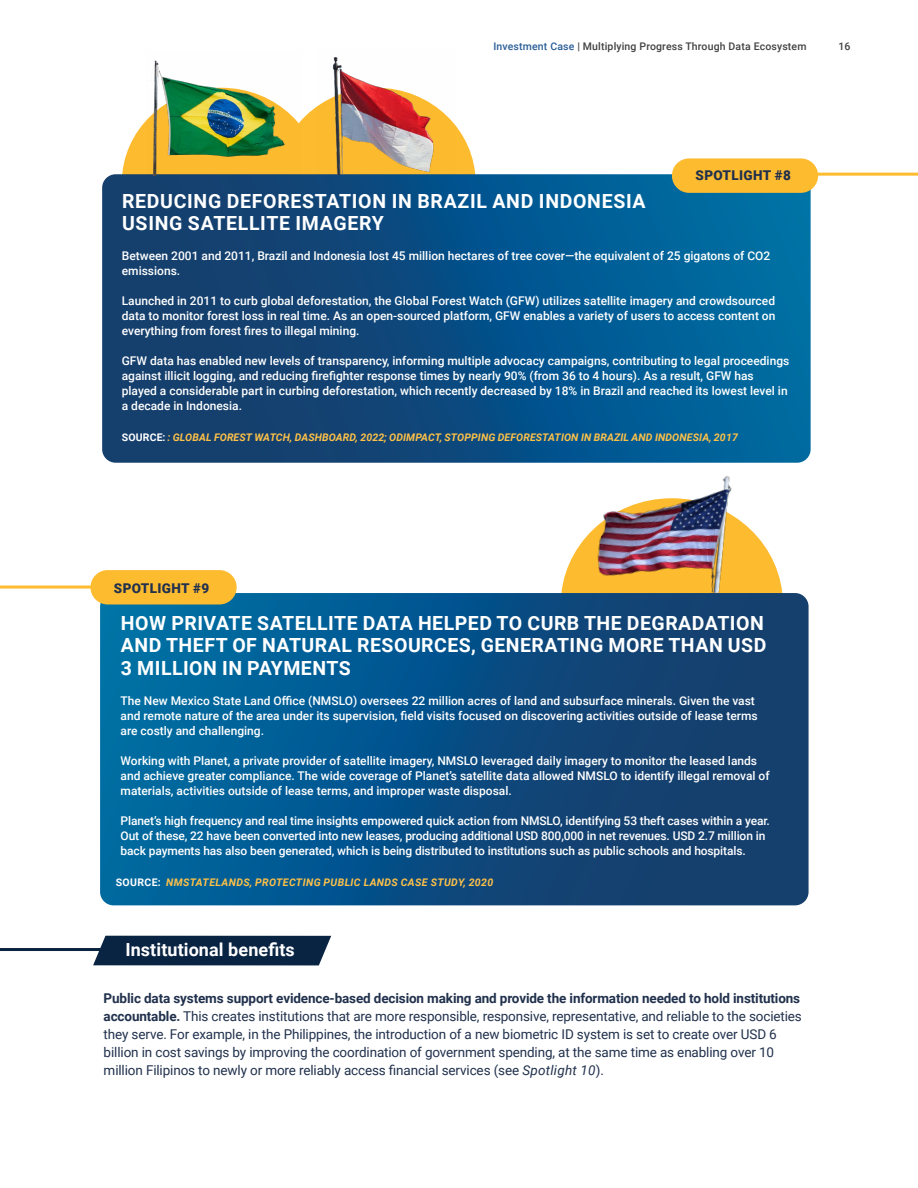
<style>
.page{position:relative;width:918px;height:1188px;background:#fff}
.page>*{position:absolute;margin:0;border:0;box-sizing:border-box;transform-origin:0 0}
.t1{font:700 19.5px/22.5px "Roboto";letter-spacing:.025em;color:#fff}
.t2{font:700 18px "Roboto";letter-spacing:.005em;color:#fff}
.t3{font:13.5px/18px "Roboto";letter-spacing:-.01em;color:#21314d}
.t4{font:900 13.5px "Roboto";letter-spacing:.025em;color:#21314d}
.t5{font:500 12px/15px "Roboto";color:#fff}
.t6{font:italic 700 10.5px "Roboto";letter-spacing:.01em;color:#fec148}
.t7{font:500 10.5px "Roboto";letter-spacing:.015em;color:#414042}
.t8{font:italic 700 10.5px "Roboto";letter-spacing:.035em;color:#fec148}
.s1{color:#2a5d97}
.s2{font-style:normal;color:#fff}
.s3{font-weight:700}
.s4{font-style:italic}
</style>
<div class="page">
<svg style="left:561px;top:534px;width:222px;height:59px"></svg>
<svg style="left:122px;top:106px;width:354px;height:68px"></svg>
<svg style="left:102px;top:174px;width:709px;height:289px;background:#095185"></svg>
<svg style="left:100px;top:593px;width:709px;height:312px;background:#095085"></svg>
<hr style="left:785px;top:173px;width:133px;height:3px;background:#fdbb30">
<div style="left:672px;top:158px;width:146px;height:35px;background:#fdbb30;border-radius:17px"></div>
<hr style="left:0;top:586px;width:154px;height:3px;background:#fdbb30">
<div style="left:90px;top:570px;width:147px;height:34px;background:#fdbb30;border-radius:17px"></div>
<img style="left:146px;top:60px;width:155px;height:115px">
<img style="left:317px;top:57px;width:139px;height:117px">
<img style="left:566px;top:458px;width:189px;height:135px">
<hr style="left:0;top:948px;width:289px;height:3px;background:#092342">
<div style="left:93px;top:936px;width:238px;height:29px;background:#092342"></div>
<p class="t7" style="left:493px;top:39px;width:315px"><span class="s1">Investment Case</span> | Multiplying Progress Through Data Ecosystem</p>
<p class="t7" style="left:838px;top:39px;width:14px">16</p>
<p class="t4" style="left:696px;top:166px;width:97px">SPOTLIGHT #8</p>
<h1 class="t1" style="left:122px;top:189px;width:525px">REDUCING DEFORESTATION IN BRAZIL AND INDONESIA<br>USING SATELLITE IMAGERY</h1>
<p class="t5" style="left:122px;top:248px;width:650px">Between 2001 and 2011, Brazil and Indonesia lost 45 million hectares of tree cover—the equivalent of 25 gigatons of CO2 emissions.</p>
<p class="t5" style="left:122px;top:293px;width:655px;text-align:justify">Launched in 2011 to curb global deforestation, the Global Forest Watch (GFW) utilizes satellite imagery and crowdsourced data to monitor forest loss in real time. As an open-sourced platform, GFW enables a variety of users to access content on everything from forest fires to illegal mining.</p>
<p class="t5" style="left:122px;top:353px;width:669px">GFW data has enabled new levels of transparency, informing multiple advocacy campaigns, contributing to legal proceedings against illicit logging, and reducing firefighter response times by nearly 90% (from 36 to 4 hours). As a result, GFW has played a considerable part in curbing deforestation, which recently decreased by 18% in Brazil and reached its lowest level in a decade in Indonesia.</p>
<p class="t6" style="left:122px;top:430px;width:617px"><span class="s2">SOURCE:</span> : GLOBAL FOREST WATCH, DASHBOARD, 2022; ODIMPACT, STOPPING DEFORESTATION IN BRAZIL AND INDONESIA, 2017</p>
<p class="t4" style="left:114px;top:579px;width:97px">SPOTLIGHT #9</p>
<h1 class="t1" style="left:121px;top:611px;width:647px">HOW PRIVATE SATELLITE DATA HELPED TO CURB THE DEGRADATION<br>AND THEFT OF NATURAL RESOURCES, GENERATING MORE THAN USD<br>3 MILLION IN PAYMENTS</h1>
<p class="t5" style="left:121px;top:692px;width:639px">The New Mexico State Land Office (NMSLO) oversees 22 million acres of land and subsurface minerals. Given the vast and remote nature of the area under its supervision, field visits focused on discovering activities outside of lease terms are costly and challenging.</p>
<p class="t5" style="left:121px;top:752px;width:651px">Working with Planet, a private provider of satellite imagery, NMSLO leveraged daily imagery to monitor the leased lands and achieve greater compliance. The wide coverage of Planet’s satellite data allowed NMSLO to identify illegal removal of materials, activities outside of lease terms, and improper waste disposal.</p>
<p class="t5" style="left:121px;top:812px;width:651px">Planet’s high frequency and real time insights empowered quick action from NMSLO, identifying 53 theft cases within a year.<br>Out of these, 22 have been converted into new leases, producing additional USD 800,000 in net revenues. USD 2.7 million in back payments has also been generated, which is being distributed to institutions such as public schools and hospitals.</p>
<p class="t8" style="left:116px;top:875px;width:379px"><span class="s2">SOURCE:</span> NMSTATELANDS, PROTECTING PUBLIC LANDS CASE STUDY, 2020</p>
<h2 class="t2" style="left:125px;top:937px;width:171px">Institutional benefits</h2>
<p class="t3" style="left:104px;top:989px;width:700px"><span class="s3">Public data systems support evidence-based decision making and provide the information needed to hold institutions accountable.</span> This creates institutions that are more responsible, responsive, representative, and reliable to the societies they serve. For example, in the Philippines, the introduction of a new biometric ID system is set to create over USD 6 billion in cost savings by improving the coordination of government spending, at the same time as enabling over 10 million Filipinos to newly or more reliably access financial services (see <span class="s4">Spotlight 10</span>).</p>
</div>
